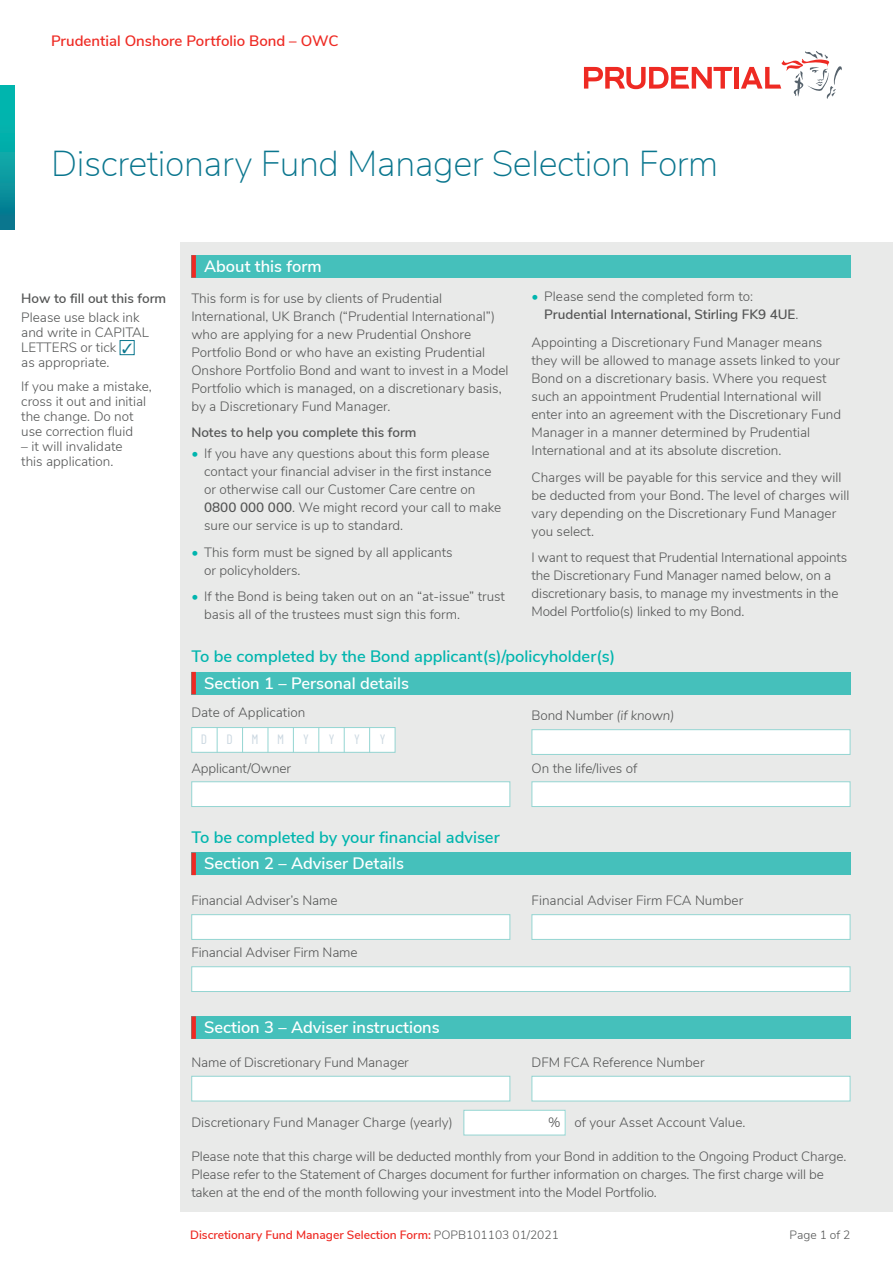
<style>
.page{position:relative;width:893px;height:1263px;background:#fff}
.page>*{position:absolute;margin:0;border:0;box-sizing:border-box;transform-origin:0 0}
.t1{font:200 36px "Nunito Sans";letter-spacing:-.01em;color:#0a768e}
.t2{font:600 16.5px "Nunito Sans";color:#fff}
.t3{font:600 16.5px "Nunito Sans";color:#00b5ae}
.t4{font:600 15px "Nunito Sans";color:#ee2a23}
.t5{font:300 13.5px/18px "Nunito Sans";color:#545555}
.t6{font:600 13.5px/18px "Nunito Sans";color:#545555}
.t7{font:13.5px "Barlow Condensed";color:#cbd8e1}
.t8{font:600 12px "Nunito Sans";color:#ee2a23}
.t9{font:300 12px "Nunito Sans";color:#545555}
.s1{color:#0a768e}
.s2{color:#00b5ae}
.s3{font-weight:600}
.s4{font-weight:300;color:#00b5ae}
.s5{font-weight:300}
.s6{font-style:italic}
.s7{font-weight:300;color:#545555}
</style>
<div class="page">
<div style="left:181px;top:242px;width:712px;height:970px;background:#e9eae9"></div>
<svg style="left:0;top:85px;width:15px;height:145px;background:#069fa3"></svg>
<hr style="left:734px;top:67px;width:4px;height:22px;background:#ee2a23">
<svg style="left:741px;top:51px;width:101px;height:48px"></svg>
<svg style="left:584px;top:67px;width:149px;height:22px"></svg>
<div style="left:120px;top:340px;width:15px;height:15px;border:1px solid #0a768e"></div>
<div style="left:191px;top:255px;width:659px;height:23px;background:#45c0bb"></div>
<div style="left:191px;top:255px;width:5px;height:23px;background:#ee2a23"></div>
<div style="left:191px;top:672px;width:659px;height:22px;background:#45c0bb"></div>
<div style="left:191px;top:672px;width:5px;height:22px;background:#ee2a23"></div>
<div style="left:191px;top:781px;width:319px;height:26px;background:#fff;border:1px solid #94d5d2"></div>
<div style="left:531px;top:781px;width:319px;height:26px;background:#fff;border:1px solid #94d5d2"></div>
<div style="left:531px;top:729px;width:319px;height:26px;background:#fff;border:1px solid #94d5d2"></div>
<div style="left:192px;top:727px;width:203px;height:25px;background:#fff"></div>
<div style="left:191px;top:727px;width:204px;height:26px;border:1px solid #94d5d2"></div>
<svg style="left:217px;top:727px;width:1px;height:26px"></svg>
<svg style="left:242px;top:727px;width:1px;height:26px"></svg>
<svg style="left:268px;top:727px;width:1px;height:26px"></svg>
<svg style="left:293px;top:727px;width:1px;height:26px"></svg>
<svg style="left:318px;top:727px;width:1px;height:26px"></svg>
<svg style="left:344px;top:727px;width:1px;height:26px"></svg>
<svg style="left:369px;top:727px;width:1px;height:26px"></svg>
<div style="left:191px;top:966px;width:659px;height:26px;background:#fff;border:1px solid #94d5d2"></div>
<div style="left:191px;top:853px;width:659px;height:22px;background:#45c0bb"></div>
<div style="left:191px;top:853px;width:5px;height:22px;background:#ee2a23"></div>
<div style="left:191px;top:914px;width:319px;height:26px;background:#fff;border:1px solid #94d5d2"></div>
<div style="left:531px;top:914px;width:319px;height:26px;background:#fff;border:1px solid #94d5d2"></div>
<div style="left:191px;top:1016px;width:659px;height:23px;background:#45c0bb"></div>
<div style="left:191px;top:1016px;width:5px;height:23px;background:#ee2a23"></div>
<div style="left:191px;top:1076px;width:319px;height:25px;background:#fff;border:1px solid #94d5d2"></div>
<div style="left:531px;top:1076px;width:319px;height:25px;background:#fff;border:1px solid #94d5d2"></div>
<div style="left:464px;top:1110px;width:101px;height:25px;background:#fff"></div>
<div style="left:463px;top:1110px;width:103px;height:25px;border:1px solid #94d5d2"></div>
<p class="t4" style="left:51px;top:30px;width:289px">Prudential Onshore Portfolio Bond – OWC</p>
<h1 class="t1" style="left:51px;top:137px;width:669px">Discretionary Fund Manager Selection Form</h1>
<p class="t6" style="left:21px;top:288px;width:146px">How to fill out this form</p>
<p class="t5" style="left:21px;top:309px;width:129px;line-height:15px">Please use black ink and write in CAPITAL<br>LETTERS or tick <span class="s1">✓ </span>as appropriate.</p>
<p class="t5" style="left:21px;top:378px;width:132px;line-height:15px">If you make a mistake, cross it out and initial the change. Do not use correction fluid</p>
<p class="t5" style="left:21px;top:438px;width:103px;line-height:15px">– it will invalidate this application.</p>
<p class="t2" style="left:204px;top:254px;width:119px">About this form</p>
<p class="t5" style="left:191px;top:288px;width:319px">This form is for use by clients of Prudential International, UK Branch (“Prudential International”) who are applying for a new Prudential Onshore Portfolio Bond or who have an existing Prudential Onshore Portfolio Bond and want to invest in a Model Portfolio which is managed, on a discretionary basis, by a Discretionary Fund Manager.</p>
<p class="t6" style="left:191px;top:423px;width:227px">Notes to help you complete this form</p>
<p class="t5" style="left:204px;top:443px;width:299px;text-indent:-13px"><span class="s2">•</span> If you have any questions about this form please contact your financial adviser in the first instance or otherwise call our Customer Care centre on <span class="s3">0800 000 000</span>. We might record your call to make sure our service is up to standard.</p>
<p class="t5" style="left:204px;top:542px;width:250px;text-indent:-13px"><span class="s2">•</span> This form must be signed by all applicants or policyholders.</p>
<p class="t5" style="left:204px;top:586px;width:302px;text-indent:-13px"><span class="s2">•</span> If the Bond is being taken out on an “at-issue” trust basis all of the trustees must sign this form.</p>
<p class="t6" style="left:544px;top:287px;width:256px;text-indent:-13px"><span class="s4">•</span> <span class="s5">Please send the completed form to:<br></span>Prudential International, Stirling FK9 4UE<span class="s5">.</span></p>
<p class="t5" style="left:531px;top:333px;width:311px">Appointing a Discretionary Fund Manager means they will be allowed to manage assets linked to your Bond on a discretionary basis. Where you request such an appointment Prudential International will enter into an agreement with the Discretionary Fund Manager in a manner determined by Prudential International and at its absolute discretion.</p>
<p class="t5" style="left:531px;top:467px;width:319px">Charges will be payable for this service and they will be deducted from your Bond. The level of charges will vary depending on the Discretionary Fund Manager you select.</p>
<p class="t5" style="left:531px;top:548px;width:317px">I want to request that Prudential International appoints the Discretionary Fund Manager named below, on a discretionary basis, to manage my investments in the Model Portfolio(s) linked to my Bond.</p>
<p class="t3" style="left:191px;top:644px;width:425px">To be completed by the Bond applicant(s)/policyholder(s)</p>
<p class="t2" style="left:204px;top:671px;width:207px">Section 1 – Personal details</p>
<p class="t5" style="left:191px;top:703px;width:115px">Date of Application</p>
<p class="t5" style="left:531px;top:706px;width:144px">Bond Number <span class="s6">(if known)</span></p>
<p class="t7" style="left:201px;top:730px;width:8px">D</p>
<p class="t7" style="left:226px;top:730px;width:8px">D</p>
<p class="t7" style="left:252px;top:730px;width:9px">M</p>
<p class="t7" style="left:277px;top:730px;width:9px">M</p>
<p class="t7" style="left:303px;top:730px;width:7px">Y</p>
<p class="t7" style="left:329px;top:730px;width:7px">Y</p>
<p class="t7" style="left:354px;top:730px;width:7px">Y</p>
<p class="t7" style="left:380px;top:730px;width:7px">Y</p>
<p class="t5" style="left:191px;top:758px;width:101px">Applicant/Owner</p>
<p class="t5" style="left:531px;top:758px;width:107px">On the life/lives of</p>
<p class="t3" style="left:191px;top:825px;width:310px">To be completed by your financial adviser</p>
<p class="t2" style="left:204px;top:851px;width:201px">Section 2 – Adviser Details</p>
<p class="t5" style="left:191px;top:891px;width:148px">Financial Adviser’s Name</p>
<p class="t5" style="left:531px;top:891px;width:213px">Financial Adviser Firm FCA Number</p>
<p class="t5" style="left:191px;top:943px;width:168px">Financial Adviser Firm Name</p>
<p class="t2" style="left:204px;top:1015px;width:237px">Section 3 – Adviser instructions</p>
<p class="t5" style="left:191px;top:1052px;width:219px">Name of Discretionary Fund Manager</p>
<p class="t5" style="left:531px;top:1052px;width:175px">DFM FCA Reference Number</p>
<p class="t5" style="left:191px;top:1112px;width:263px">Discretionary Fund Manager Charge (yearly)</p>
<p class="t5" style="left:548px;top:1112px;width:199px">% of your Asset Account Value.</p>
<p class="t5" style="left:191px;top:1146px;width:656px">Please note that this charge will be deducted monthly from your Bond in addition to the Ongoing Product Charge.<br>Please refer to the Statement of Charges document for further information on charges. The first charge will be taken at the end of the month following your investment into the Model Portfolio.</p>
<p class="t8" style="left:190px;top:1226px;width:370px">Discretionary Fund Manager Selection Form: <span class="s7">POPB101103 01/2021</span></p>
<p class="t9" style="left:790px;top:1226px;width:62px">Page 1 of 2</p>
</div>
